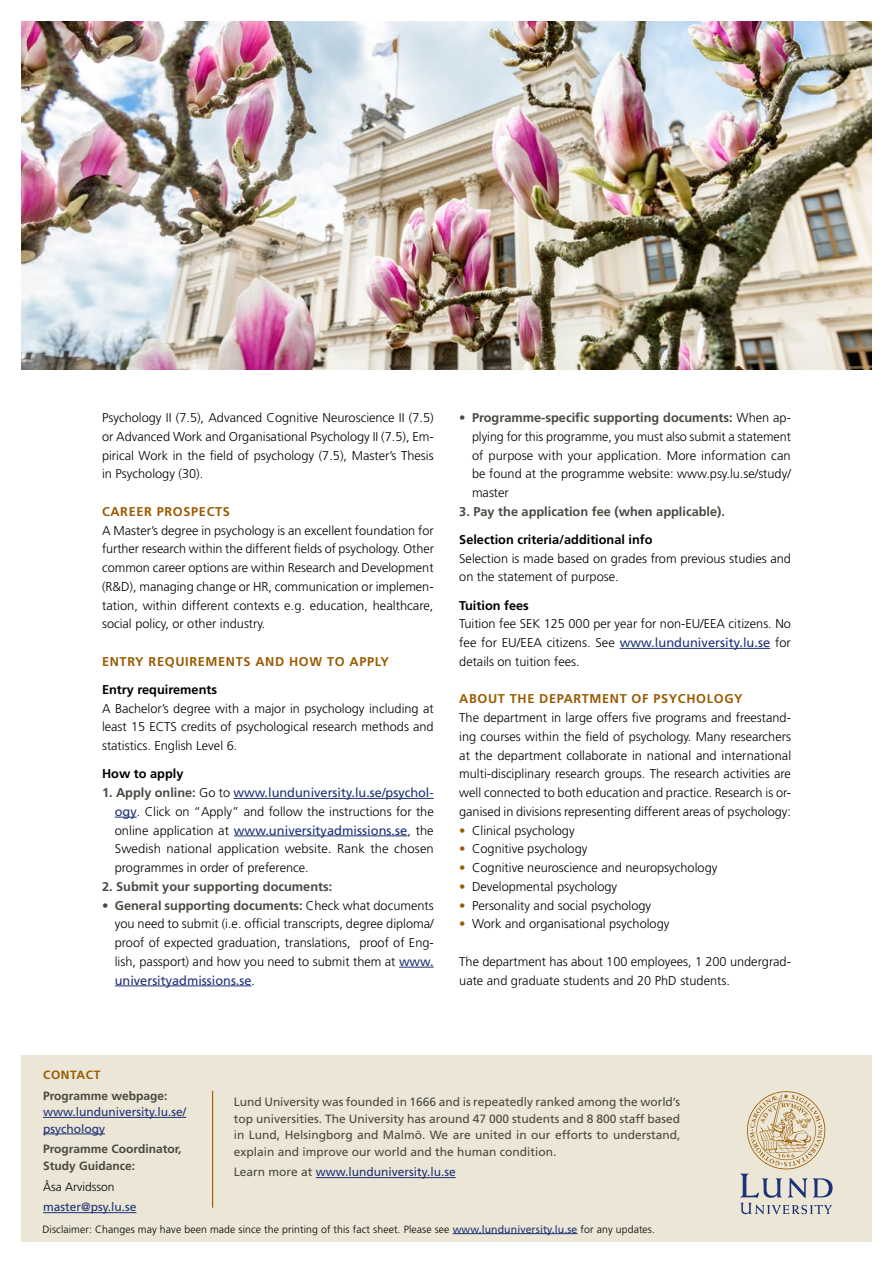
<style>
.page{position:relative;width:893px;height:1263px;background:#fff}
.page>*{position:absolute;margin:0;border:0;box-sizing:border-box;transform-origin:0 0}
.Svart_Brödtext_utan_indrag{font:300 12.75px/18.8px "Frutiger LT Std";color:#000;text-align:justify}
.Brödtext_Bold_t_o_m{font:300 12.75px/18.8px "Frutiger LT Std";color:#000;text-align:justify}
.Brödtext_Bold_t_o_m-2{font:700 12.75px "Frutiger LT Std";color:#4a4941}
.H3_Underrubrik{font:700 12.75px "Frutiger LT Std";color:#000}
.H2_Brons_Underrubrik{font:700 12.75px "Frutiger LT Std";letter-spacing:.05em;color:#9a5b02}
.Brödtext_Bold_t_o_m-3{font:700 12.75px "Frutiger LT Std";letter-spacing:.05em;color:#9a5b02}
.t1{font:12px/16.5px "Frutiger LT Std";color:#4a4941;text-align:justify}
.t2{font:12px/16.5px "Frutiger LT Std";color:#1d3176}
.t3{font:700 12px/16.5px "Frutiger LT Std";color:#4a4941}
.t4{font:300 12px "Frutiger LT Std";color:#000}
.H2_Brons_Underrubrik-2{font:700 12px "Frutiger LT Std";letter-spacing:.05em;color:#9a5b02}
.t5{font:300 10.5px "Frutiger LT Std";letter-spacing:.01em;color:#000}
.s1{font-weight:700;color:#4a4941}
.s2{font-weight:400;color:#1d3176}
.s3{color:#9a5b02}
.s4{color:#4a4941}
</style>
<div class="page">
<img style="left:21px;top:21px;width:851px;height:349px">
<div style="left:21px;top:1055px;width:851px;height:187px;background:#ebe6d6"></div>
<hr style="left:212px;top:1091px;width:1px;height:117px;background:#9a5b02">
<hr style="left:233px;top:798px;width:201px;height:1px;background:#1d3176">
<svg style="left:115px;top:817px;width:22px;height:1px"></svg>
<hr style="left:234px;top:835px;width:173px;height:1px;background:#1d3176">
<hr style="left:399px;top:967px;width:35px;height:1px;background:#1d3176">
<hr style="left:115px;top:985px;width:137px;height:1px;background:#1d3176">
<hr style="left:620px;top:648px;width:150px;height:1px;background:#1d3176">
<hr style="left:43px;top:1117px;width:143px;height:1px;background:#1d3176">
<hr style="left:43px;top:1133px;width:62px;height:1px;background:#1d3176">
<hr style="left:43px;top:1212px;width:93px;height:1px;background:#1d3176">
<hr style="left:316px;top:1177px;width:140px;height:1px;background:#1d3176">
<hr style="left:453px;top:1233px;width:124px;height:1px;background:#1d3176">
<svg style="left:740px;top:1091px;width:92px;height:123px"></svg>
<p class="Svart_Brödtext_utan_indrag" style="left:102px;top:408px;width:333px">Psychology II (7.5), Advanced Cognitive Neuroscience II (7.5) or Advanced Work and Organisational Psychology II (7.5), Em&shy;pirical Work in the field of psychology (7.5), Master’s Thesis in Psychology (30).</p>
<p class="Brödtext_Bold_t_o_m-3" style="left:102px;top:504px;width:129px">CAREER PROSPECTS</p>
<p class="Svart_Brödtext_utan_indrag" style="left:102px;top:521px;width:333px">A Master’s degree in psychology is an excellent foundation for further research within the different fields of psychology. Other common career options are within Research and Development (R&amp;D), managing change or HR, communication or implemen&shy;tation, within different contexts e.g. education, healthcare, social policy, or other industry.</p>
<h2 class="H2_Brons_Underrubrik" style="left:102px;top:654px;width:288px">ENTRY REQUIREMENTS AND HOW TO APPLY</h2>
<h3 class="H3_Underrubrik" style="left:102px;top:682px;width:117px">Entry requirements</h3>
<p class="Svart_Brödtext_utan_indrag" style="left:102px;top:699px;width:333px">A Bachelor’s degree with a major in psychology including at least 15 ECTS credits of psychological research methods and statistics. English Level 6.</p>
<h3 class="H3_Underrubrik" style="left:102px;top:766px;width:83px">How to apply</h3>
<p class="Brödtext_Bold_t_o_m" style="left:115px;top:783px;width:320px;text-indent:-13px"><span class="s1">1. Apply online:</span> Go to <span class="s2">www.lunduniversity.lu.se/psychol&shy;ogy</span>. Click on “Apply” and follow the instructions for the online application at <span class="s2">www.universityadmissions.se</span>, the Swedish national application website. Rank the chosen programmes in order of preference.</p>
<p class="Brödtext_Bold_t_o_m-2" style="left:102px;top:879px;width:232px">2. Submit your supporting documents:</p>
<p class="Svart_Brödtext_utan_indrag" style="left:115px;top:896px;width:320px;text-indent:-13px"><span class="s1">• General supporting documents:</span> Check what documents you need to submit (i.e. official transcripts, degree diploma/ proof of expected graduation, translations, proof of Eng&shy;lish, passport) and how you need to submit them at <span class="s2">www. universityadmissions.se</span>.</p>
<p class="Svart_Brödtext_utan_indrag" style="left:472px;top:408px;width:320px;text-indent:-13px"><span class="s1">• Programme-specific supporting documents:</span> When ap&shy;plying for this programme, you must also submit a statement of purpose with your application. More information can be found at the programme website: www.psy.lu.se/study/ master</p>
<p class="Brödtext_Bold_t_o_m-2" style="left:459px;top:504px;width:267px">3. Pay the application fee (when applicable).</p>
<h3 class="H3_Underrubrik" style="left:459px;top:532px;width:195px">Selection criteria/additional info</h3>
<p class="Svart_Brödtext_utan_indrag" style="left:459px;top:549px;width:333px">Selection is made based on grades from previous studies and on the statement of purpose.</p>
<h3 class="H3_Underrubrik" style="left:459px;top:598px;width:71px">Tuition fees</h3>
<p class="Svart_Brödtext_utan_indrag" style="left:459px;top:615px;width:333px">Tuition fee SEK 125 000 per year for non-EU/EEA citizens. No fee for EU/EEA citizens. See <span class="s2">www.lunduniversity.lu.se</span> for details on tuition fees.</p>
<h2 class="H2_Brons_Underrubrik" style="left:459px;top:691px;width:285px">ABOUT THE DEPARTMENT OF PSYCHOLOGY</h2>
<p class="Svart_Brödtext_utan_indrag" style="left:459px;top:708px;width:333px">The department in large offers five programs and freestand&shy;ing courses within the field of psychology. Many researchers at the department collaborate in national and international multi-disciplinary research groups. The research activities are well connected to both education and practice. Research is or&shy;ganised in divisions representing different areas of psychology:</p>
<p class="Svart_Brödtext_utan_indrag" style="left:459px;top:821px;width:117px"><span class="s3">•</span> Clinical psychology</p>
<p class="Svart_Brödtext_utan_indrag" style="left:459px;top:840px;width:130px"><span class="s3">•</span> Cognitive psychology</p>
<p class="Svart_Brödtext_utan_indrag" style="left:459px;top:858px;width:260px"><span class="s3">•</span> Cognitive neuroscience and neuropsychology</p>
<p class="Svart_Brödtext_utan_indrag" style="left:459px;top:877px;width:159px"><span class="s3">•</span> Developmental psychology</p>
<p class="Svart_Brödtext_utan_indrag" style="left:459px;top:896px;width:193px"><span class="s3">•</span> Personality and social psychology</p>
<p class="Svart_Brödtext_utan_indrag" style="left:459px;top:915px;width:212px"><span class="s3">•</span> Work and organisational psychology</p>
<p class="Svart_Brödtext_utan_indrag" style="left:459px;top:952px;width:333px">The department has about 100 employees, 1 200 undergrad&shy;uate and graduate students and 20 PhD students.</p>
<h2 class="H2_Brons_Underrubrik-2" style="left:43px;top:1068px;width:59px">CONTACT</h2>
<p class="t3" style="left:43px;top:1087px;width:126px">Programme webpage:</p>
<p class="t2" style="left:43px;top:1104px;width:145px">www.lunduniversity.lu.se/ psychology</p>
<p class="t3" style="left:43px;top:1141px;width:140px">Programme Coordinator,<br>Study Guidance:</p>
<p class="t4" style="left:43px;top:1180px;width:73px">Åsa Arvidsson</p>
<p class="t2" style="left:43px;top:1199px;width:95px">master@psy.lu.se</p>
<p class="t1" style="left:234px;top:1094px;width:448px">Lund University was founded in 1666 and is repeatedly ranked among the world’s top universities. The University has around 47 000 students and 8 800 staff based in Lund, Helsingborg and Malmö. We are united in our efforts to understand, explain and improve our world and the human condition.</p>
<p class="t2" style="left:234px;top:1164px;width:223px"><span class="s4">Learn more at</span> www.lunduniversity.lu.se</p>
<p class="t5" style="left:43px;top:1223px;width:614px">Disclaimer: Changes may have been made since the printing of this fact sheet. Please see <span class="s2">www.lunduniversity.lu.se</span> for any updates.</p>
</div>
